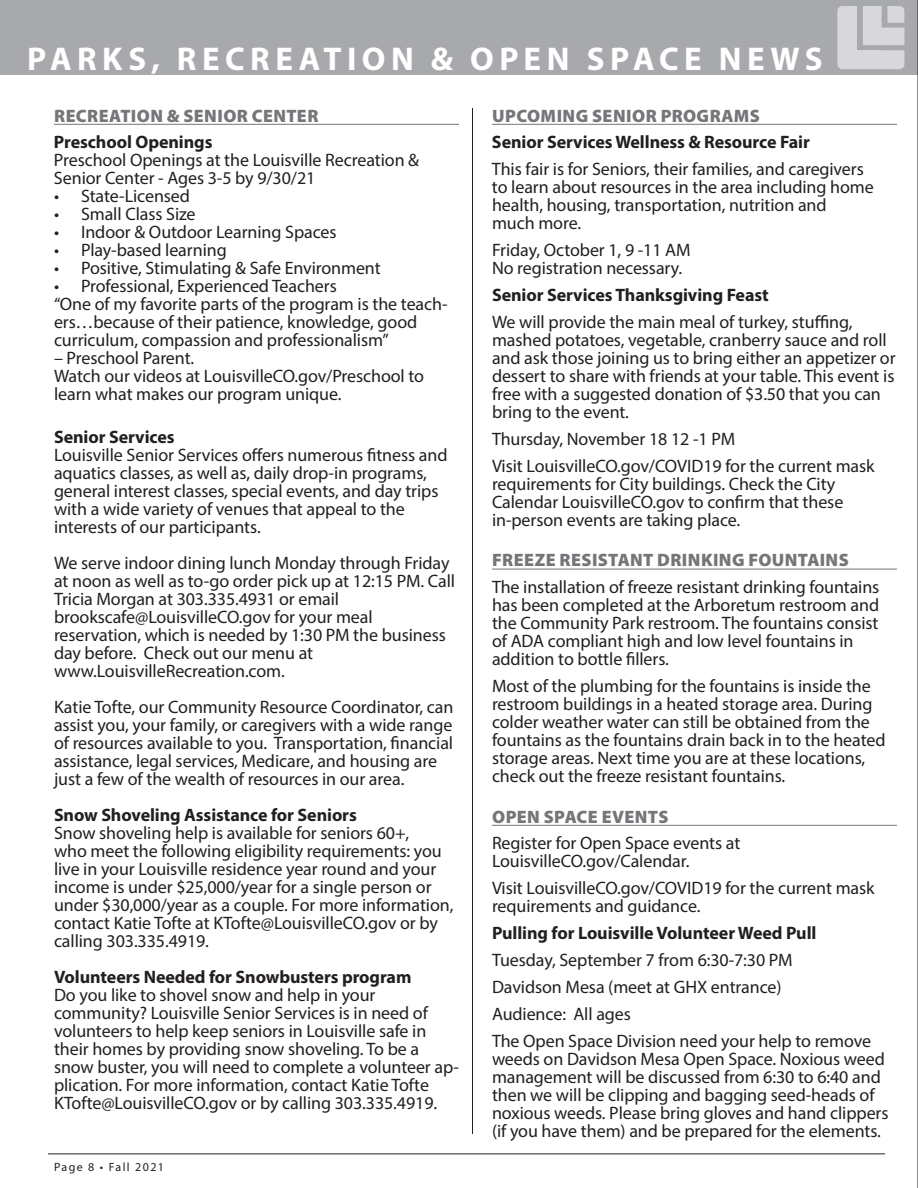
<style>
.page{position:relative;width:918px;height:1188px;background:#fff}
.page>*{position:absolute;margin:0;border:0;box-sizing:border-box;transform-origin:0 0}
.news_headers{font:700 33px "Myriad Pro";letter-spacing:.165em;color:#fff}
.body{font:18px/18px "Myriad Pro";letter-spacing:-.005em;color:#231f20}
.body-2{font:700 18px "Myriad Pro";letter-spacing:-.005em;color:#231f20}
.header2{font:900 18px "Myriad Pro";letter-spacing:.02em;color:#757679}
.t1{font:12px "Myriad Pro";letter-spacing:.12em;color:#231f20}
</style>
<div class="page">
<hr style="left:48px;top:1154px;width:837px;height:1px;background:#231f20">
<hr style="left:472px;top:108px;width:1px;height:1026px;background:#231f20">
<div style="left:0;top:0;width:918px;height:74px;background:#a8a9ad"></div>
<hr style="left:917px;top:0;width:1px;height:1188px;background:#231f20">
<hr style="left:54px;top:124px;width:405px;height:1px;background:#757679">
<img style="left:837px;top:6px;width:68px;height:64px">
<hr style="left:492px;top:124px;width:405px;height:1px;background:#757679">
<hr style="left:492px;top:569px;width:405px;height:1px;background:#757679">
<hr style="left:492px;top:825px;width:405px;height:1px;background:#757679">
<p class="news_headers" style="left:27px;top:37px;width:797px">PARKS, RECREATION &amp; OPEN SPACE NEWS</p>
<p class="header2" style="left:54px;top:103px;width:266px">RECREATION &amp; SENIOR CENTER</p>
<p class="body-2" style="left:54px;top:131px;width:160px">Preschool Openings</p>
<p class="body" style="left:54px;top:151px;width:367px">Preschool Openings at the Louisville Recreation &amp;<br>Senior Center - Ages 3-5 by 9/30/21</p>
<p class="body" style="left:54px;top:187px;width:138px">• State-Licensed</p>
<p class="body" style="left:54px;top:205px;width:143px">• Small Class Size</p>
<p class="body" style="left:54px;top:223px;width:284px">• Indoor &amp; Outdoor Learning Spaces</p>
<p class="body" style="left:54px;top:241px;width:174px">• Play-based learning</p>
<p class="body" style="left:54px;top:259px;width:328px">• Positive, Stimulating &amp; Safe Environment</p>
<p class="body" style="left:54px;top:277px;width:284px">• Professional, Experienced Teachers</p>
<p class="body" style="left:54px;top:295px;width:395px">“One of my favorite parts of the program is the teach&shy;ers…because of their patience, knowledge, good curriculum, compassion and professionalism”</p>
<p class="body" style="left:54px;top:349px;width:142px">– Preschool Parent.</p>
<p class="body" style="left:54px;top:367px;width:372px">Watch our videos at LouisvilleCO.gov/Preschool to learn what makes our program unique.</p>
<p class="body-2" style="left:54px;top:425px;width:122px">Senior Services</p>
<p class="body" style="left:54px;top:446px;width:395px">Louisville Senior Services offers numerous fitness and aquatics classes, as well as, daily drop-in programs, general interest classes, special events, and day trips with a wide variety of venues that appeal to the interests of our participants.</p>
<p class="body" style="left:54px;top:554px;width:403px">We serve indoor dining lunch Monday through Friday at noon as well as to-go order pick up at 12:15 PM. Call Tricia Morgan at 303.335.4931 or email brookscafe@LouisvilleCO.gov for your meal reservation, which is needed by 1:30 PM the business day before. Check out our menu at www.LouisvilleRecreation.com.</p>
<p class="body" style="left:54px;top:698px;width:401px">Katie Tofte, our Community Resource Coordinator, can assist you, your family, or caregivers with a wide range of resources available to you. Transportation, financial assistance, legal services, Medicare, and housing are just a few of the wealth of resources in our area.</p>
<p class="body-2" style="left:54px;top:803px;width:304px">Snow Shoveling Assistance for Seniors</p>
<p class="body" style="left:54px;top:824px;width:401px">Snow shoveling help is available for seniors 60+,<br>who meet the following eligibility requirements: you live in your Louisville residence year round and your income is under $25,000/year for a single person or under $30,000/year as a couple. For more information, contact Katie Tofte at KTofte@LouisvilleCO.gov or by calling 303.335.4919.</p>
<p class="body-2" style="left:54px;top:965px;width:359px">Volunteers Needed for Snowbusters program</p>
<p class="body" style="left:54px;top:986px;width:406px">Do you like to shovel snow and help in your community? Louisville Senior Services is in need of volunteers to help keep seniors in Louisville safe in their homes by providing snow shoveling. To be a snow buster, you will need to complete a volunteer ap&shy;plication. For more information, contact Katie Tofte KTofte@LouisvilleCO.gov or by calling 303.335.4919.</p>
<p class="header2" style="left:492px;top:103px;width:269px">UPCOMING SENIOR PROGRAMS</p>
<p class="body-2" style="left:492px;top:131px;width:319px">Senior Services Wellness &amp; Resource Fair</p>
<p class="body" style="left:492px;top:160px;width:383px">This fair is for Seniors, their families, and caregivers to learn about resources in the area including home health, housing, transportation, nutrition and much more.</p>
<p class="body" style="left:492px;top:241px;width:200px">Friday, October 1, 9 -11 AM<br>No registration necessary.</p>
<p class="body-2" style="left:492px;top:283px;width:278px">Senior Services Thanksgiving Feast</p>
<p class="body" style="left:492px;top:313px;width:405px">We will provide the main meal of turkey, stuffing, mashed potatoes, vegetable, cranberry sauce and roll and ask those joining us to bring either an appetizer or dessert to share with friends at your table. This event is free with a suggested donation of $3.50 that you can bring to the event.</p>
<p class="body" style="left:492px;top:430px;width:245px">Thursday, November 18 12 -1 PM</p>
<p class="body" style="left:492px;top:457px;width:384px">Visit LouisvilleCO.gov/COVID19 for the current mask requirements for City buildings. Check the City Calendar LouisvilleCO.gov to confirm that these in-person events are taking place.</p>
<p class="header2" style="left:492px;top:548px;width:358px">FREEZE RESISTANT DRINKING FOUNTAINS</p>
<p class="body" style="left:492px;top:578px;width:389px">The installation of freeze resistant drinking fountains has been completed at the Arboretum restroom and the Community Park restroom. The fountains consist of ADA compliant high and low level fountains in addition to bottle fillers.</p>
<p class="body" style="left:492px;top:677px;width:395px">Most of the plumbing for the fountains is inside the restroom buildings in a heated storage area. During colder weather water can still be obtained from the fountains as the fountains drain back in to the heated storage areas. Next time you are at these locations, check out the freeze resistant fountains.</p>
<p class="header2" style="left:492px;top:804px;width:178px">OPEN SPACE EVENTS</p>
<p class="body" style="left:492px;top:834px;width:250px">Register for Open Space events at<br>LouisvilleCO.gov/Calendar.</p>
<p class="body" style="left:492px;top:879px;width:384px">Visit LouisvilleCO.gov/COVID19 for the current mask requirements and guidance.</p>
<p class="body-2" style="left:492px;top:921px;width:326px">Pulling for Louisville Volunteer Weed Pull</p>
<p class="body" style="left:492px;top:951px;width:302px">Tuesday, September 7 from 6:30-7:30 PM</p>
<p class="body" style="left:492px;top:978px;width:291px">Davidson Mesa (meet at GHX entrance)</p>
<p class="body" style="left:492px;top:1005px;width:140px">Audience: All ages</p>
<p class="body" style="left:492px;top:1032px;width:398px">The Open Space Division need your help to remove weeds on Davidson Mesa Open Space. Noxious weed management will be discussed from 6:30 to 6:40 and then we will be clipping and bagging seed-heads of noxious weeds. Please bring gloves and hand clippers (if you have them) and be prepared for the elements.</p>
<p class="t1" style="left:54px;top:1159px;width:112px">Page 8 • Fall 2021</p>
</div>
